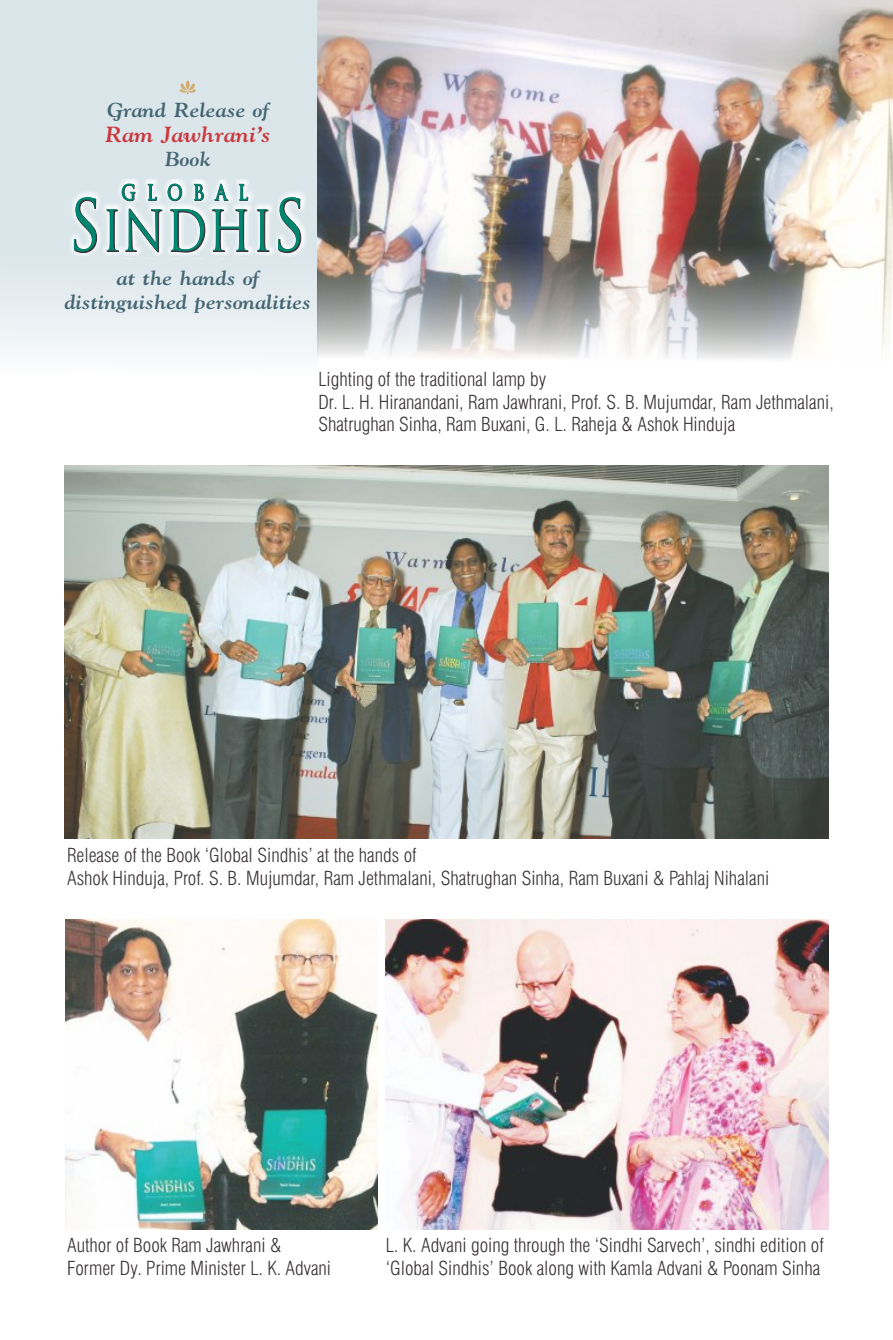
<style>
.page{position:relative;width:893px;height:1340px;background:#fff}
.page>*{position:absolute;margin:0;border:0;box-sizing:border-box;transform-origin:0 0}
.t1{font:italic 700 21.8px "Gilde";color:#c9383d;scale:1.1 1}
.t2{font:italic 700 20.2px/23.6px "Gilde";color:#456673;text-align:center;scale:1.1 1}
.t3{font:300 condensed 19px/22.8px "Swiss 721 BT";color:#383336}
</style>
<div class="page">
<svg style="left:0;top:0;width:317px;height:353px;background:#dfe8ed"></svg>
<img style="left:317px;top:0;width:576px;height:359px">
<div style="left:69px;top:179px;width:237px;height:79px;background:#fff;opacity:.88"></div>
<svg style="left:74px;top:184px;width:227px;height:69px;background:#b1cecd"></svg>
<svg style="left:180px;top:81px;width:16px;height:14px"></svg>
<img style="left:65px;top:465px;width:763px;height:373px">
<img style="left:65px;top:919px;width:313px;height:310px">
<img style="left:386px;top:919px;width:442px;height:310px">
<p class="t2" style="left:107px;top:98px;width:149px">Grand Release of</p>
<p class="t1" style="left:105px;top:121px;width:152px">Ram Jawhrani’s</p>
<p class="t2" style="left:165px;top:147px;width:43px">Book</p>
<p class="t2" style="left:65px;top:265px;width:225px">at the hands of distinguished personalities</p>
<p class="t3" style="left:318px;top:369px;width:517px">Lighting of the traditional lamp by<br>Dr. L. H. Hiranandani, Ram Jawhrani, Prof. S. B. Mujumdar, Ram Jethmalani,<br>Shatrughan Sinha, Ram Buxani, G. L. Raheja &amp; Ashok Hinduja</p>
<p class="t3" style="left:67px;top:845px;width:704px">Release of the Book ‘Global Sindhis’ at the hands of<br>Ashok Hinduja, Prof. S. B. Mujumdar, Ram Jethmalani, Shatrughan Sinha, Ram Buxani &amp; Pahlaj Nihalani</p>
<p class="t3" style="left:67px;top:1235px;width:265px">Author of Book Ram Jawhrani &amp;<br>Former Dy. Prime Minister L. K. Advani</p>
<p class="t3" style="left:386px;top:1235px;width:439px">L. K. Advani going through the ‘Sindhi Sarvech’, sindhi edition of ‘Global Sindhis’ Book along with Kamla Advani &amp; Poonam Sinha</p>
</div>
